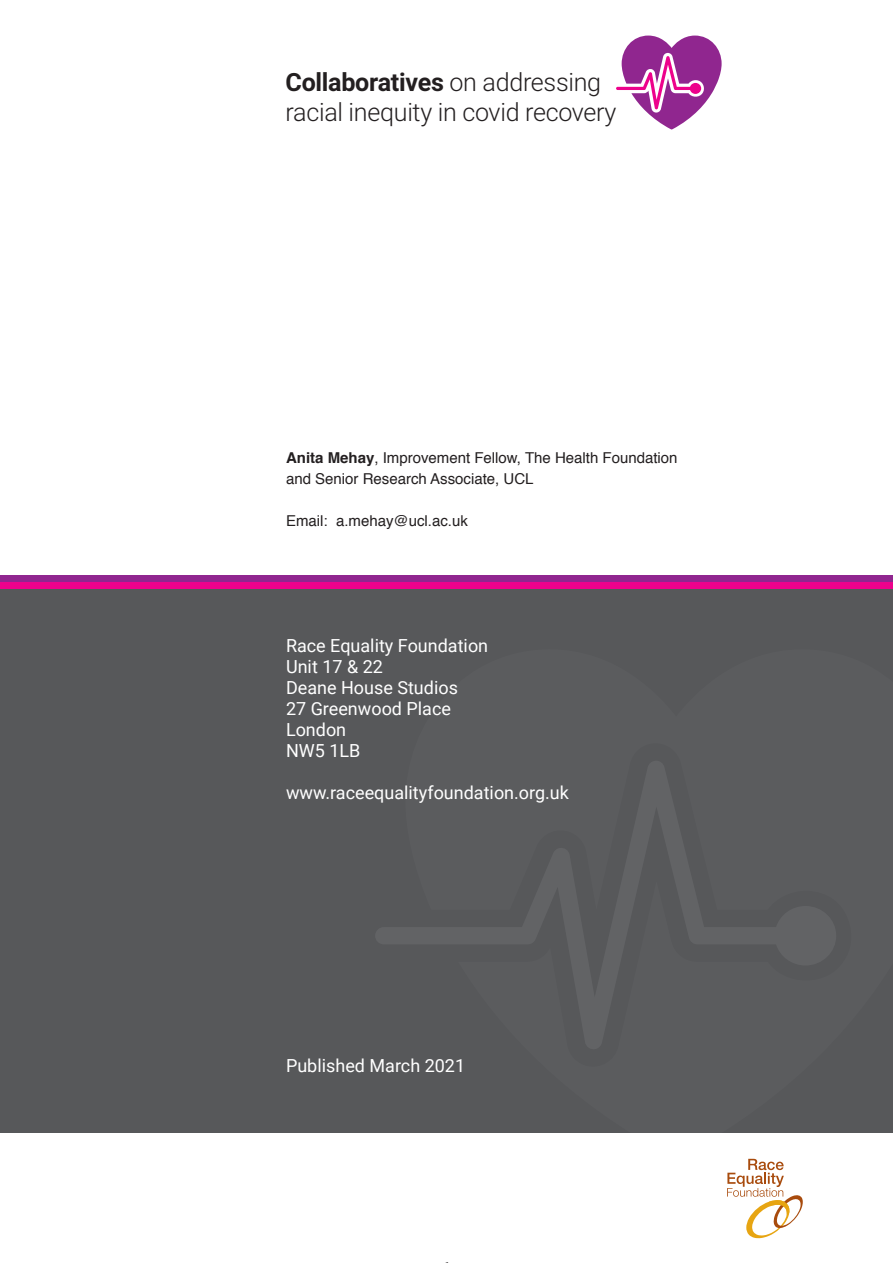
<style>
.page{position:relative;width:893px;height:1263px;background:#fff}
.page>*{position:absolute;margin:0;border:0;box-sizing:border-box;transform-origin:0 0}
.t1{font:300 25.2px/30.6px "Roboto";letter-spacing:-.015em;color:#231f20}
.t2{font:18px "Roboto";color:#fff}
.t3{font:15px "Helvetica";color:#231f20}
.s1{font-weight:700}
</style>
<div class="page">
<div style="left:0;top:575px;width:893px;height:558px;background:#57585a"></div>
<svg style="left:727px;top:1159px;width:76px;height:79px"></svg>
<div style="left:0;top:582px;width:893px;height:6px;background:#ed028c"></div>
<div style="left:0;top:576px;width:893px;height:6px;background:#90268f"></div>
<svg style="left:376px;top:761px;width:460px;height:288px"></svg>
<svg style="left:616px;top:36px;width:106px;height:94px"></svg>
<p class="t1" style="left:286px;top:69px;width:332px"><span class="s1">Collaboratives</span> on addressing racial inequity in covid recovery</p>
<p class="t3" style="left:286px;top:451px;width:393px"><span class="s1">Anita Mehay</span>, Improvement Fellow, The Health Foundation</p>
<p class="t3" style="left:286px;top:472px;width:249px">and Senior Research Associate, UCL</p>
<p class="t3" style="left:286px;top:514px;width:183px">Email: a.mehay@ucl.ac.uk</p>
<p class="t2" style="left:286px;top:635px;width:204px">Race Equality Foundation</p>
<p class="t2" style="left:286px;top:656px;width:98px">Unit 17 &amp; 22</p>
<p class="t2" style="left:286px;top:677px;width:173px">Deane House Studios</p>
<p class="t2" style="left:286px;top:698px;width:167px">27 Greenwood Place</p>
<p class="t2" style="left:286px;top:719px;width:62px">London</p>
<p class="t2" style="left:286px;top:740px;width:76px">NW5 1LB</p>
<p class="t2" style="left:286px;top:782px;width:284px">www.raceequalityfoundation.org.uk</p>
<p class="t2" style="left:286px;top:1055px;width:181px">Published March 2021</p>
</div>
